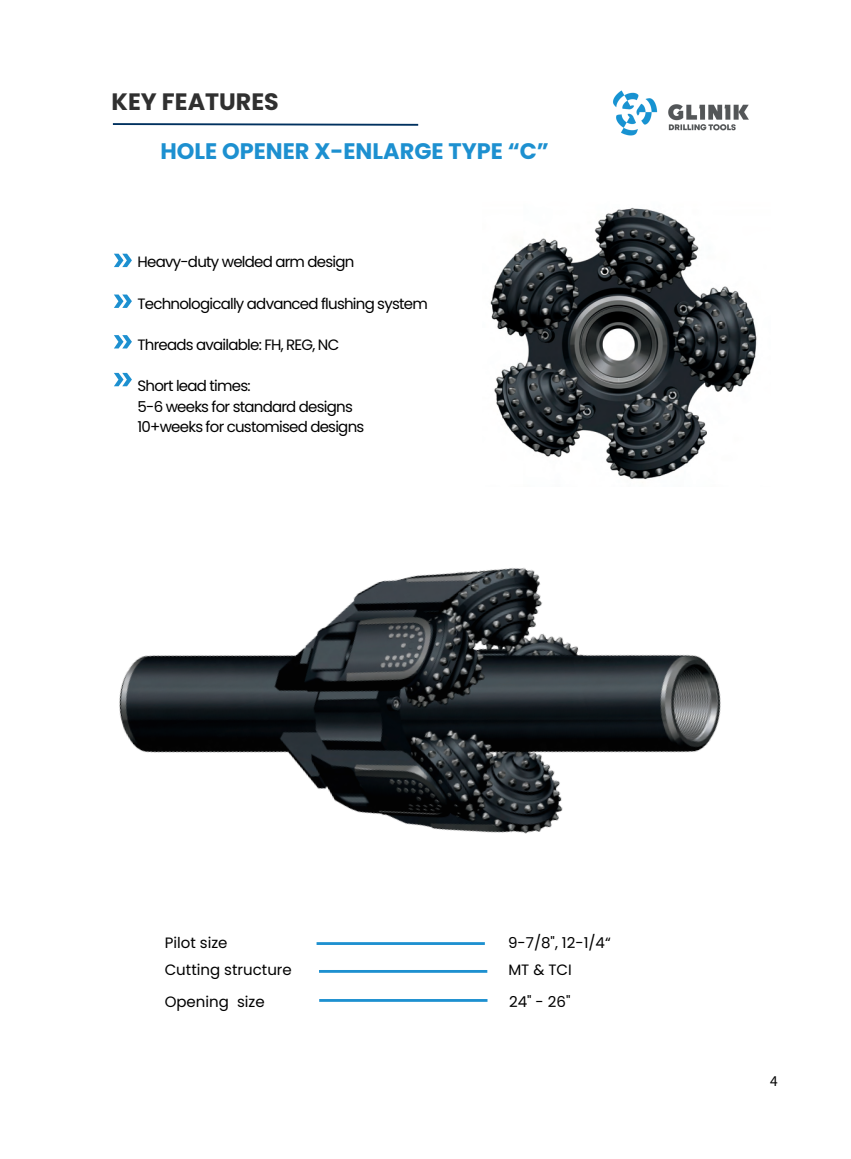
<style>
.page{position:relative;width:851px;height:1159px;background:#fff}
.page>*{position:absolute;margin:0;border:0;box-sizing:border-box;transform-origin:0 0}
.t1{font:700 23.75px "Poppins";color:#303030}
.t2{font:700 22.5px "Poppins";color:#1d90d0}
.t3{font:15px/20.6px "Poppins";letter-spacing:-.05em;color:#000}
.t4{font:15px "Poppins";color:#000}
.t5{font:15px "Myriad Pro";color:#000}
</style>
<div class="page">
<hr style="left:319px;top:970px;width:168px;height:3px;background:#1d90d0">
<hr style="left:319px;top:999px;width:168px;height:3px;background:#1d90d0">
<svg style="left:114px;top:254px;width:18px;height:13px"></svg>
<svg style="left:114px;top:294px;width:18px;height:14px"></svg>
<svg style="left:114px;top:335px;width:18px;height:13px"></svg>
<svg style="left:114px;top:373px;width:18px;height:13px"></svg>
<svg style="left:112px;top:123px;width:307px;height:3px"></svg>
<img style="left:613px;top:90px;width:136px;height:46px">
<img style="left:490px;top:207px;width:267px;height:268px">
<img style="left:119px;top:475px;width:602px;height:470px">
<h1 class="t1" style="left:112px;top:88px;width:169px">KEY FEATURES</h1>
<h2 class="t2" style="left:160px;top:138px;width:390px">HOLE OPENER X-ENLARGE TYPE “C”</h2>
<p class="t3" style="left:137px;top:252px;width:218px">Heavy-duty welded arm design</p>
<p class="t3" style="left:137px;top:293px;width:292px">Technologically advanced flushing system</p>
<p class="t3" style="left:137px;top:334px;width:203px">Threads available: FH, REG, NC</p>
<p class="t3" style="left:137px;top:375px;width:228px">Short lead times:<br>5-6 weeks for standard designs<br>10+weeks for customised designs</p>
<p class="t4" style="left:165px;top:934px;width:64px">Pilot size</p>
<p class="t3" style="left:508px;top:932px;width:104px">9-7/8", 12-1/4“</p>
<p class="t4" style="left:165px;top:960px;width:129px">Cutting structure</p>
<p class="t3" style="left:508px;top:959px;width:65px">MT &amp; TCI</p>
<p class="t4" style="left:165px;top:992px;width:101px">Opening size</p>
<p class="t3" style="left:509px;top:991px;width:63px">24" - 26"</p>
<p class="t5" style="left:770px;top:1071px;width:9px">4</p>
</div>
